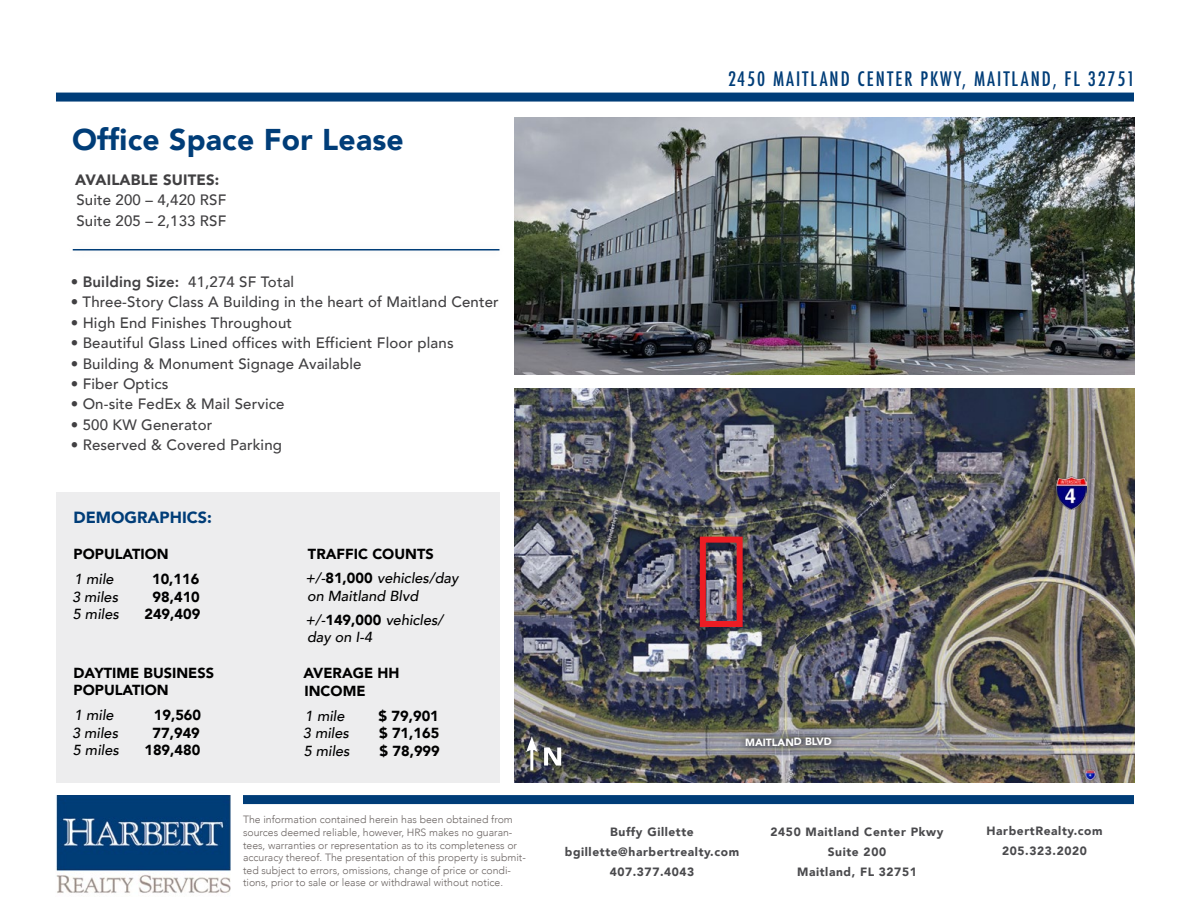
<style>
.page{position:relative;width:1188px;height:918px;background:#fff}
.page>*{position:absolute;margin:0;border:0;box-sizing:border-box;transform-origin:0 0}
.t1{font:900 30px "Avenir";letter-spacing:.01em;color:#003d78}
.t2{font:500 condensed 19.5px "Futura";letter-spacing:.1em;color:#003d78}
.t3{font:900 16.2px "Avenir";color:#003d78}
.t4{font:500 15px/20.4px "Avenir";letter-spacing:.01em;color:#414042}
.t5{font:900 15px "Avenir";letter-spacing:.01em;color:#414042}
.t6{font:900 14.55px/17.4px "Avenir";color:#000}
.t7{font:italic 500 14.55px/23.9px "Avenir";color:#000}
.t8{font:900 12px/19.6px "Avenir";letter-spacing:.05em;color:#4a4a4d;text-align:center}
.t9{font:300 10.5px/12.6px "Avenir";color:#6a6361}
.t10{font:900 10.5px "Avenir";letter-spacing:-.005em;color:#fff}
.s1{font-weight:800}
.s2{font-weight:500;font-style:italic}
.s3{font-weight:900;font-style:normal}
</style>
<div class="page">
<img style="left:514px;top:389px;width:621px;height:394px">
<div style="left:243px;top:795px;width:891px;height:9px;background:#003d78"></div>
<img style="left:56px;top:795px;width:174px;height:98px">
<div style="left:56px;top:93px;width:1078px;height:9px;background:#003d78"></div>
<svg style="left:544px;top:747px;width:17px;height:19px"></svg>
<hr style="left:530px;top:747px;width:3px;height:24px;background:#fff">
<svg style="left:526px;top:736px;width:12px;height:16px"></svg>
<img style="left:1056px;top:476px;width:31px;height:33px">
<svg style="left:737px;top:729px;width:102px;height:25px;background:#7f7f83"></svg>
<div style="left:56px;top:493px;width:444px;height:290px;background:#ededee"></div>
<div style="left:690px;top:527px;width:63px;height:110px;background:#000;opacity:.14"></div>
<div style="left:700px;top:537px;width:43px;height:90px;border:6px solid #ed1d24"></div>
<hr style="left:73px;top:249px;width:427px;height:1px;background:#003d78">
<img style="left:514px;top:117px;width:621px;height:257px">
<h1 class="t1" style="left:72px;top:113px;width:333px">Office Space For Lease</h1>
<h3 class="t5" style="left:75px;top:167px;width:145px">AVAILABLE SUITES:</h3>
<h3 class="t4" style="left:76px;top:189px;width:152px">Suite 200 – 4,420 RSF<br>Suite 205 – 2,133 RSF</h3>
<h3 class="t4" style="left:71px;top:271px;width:225px">• <span class="s1">Building Size:</span> 41,274 SF Total</h3>
<h3 class="t4" style="left:71px;top:291px;width:430px">• Three-Story Class A Building in the heart of Maitland Center</h3>
<h3 class="t4" style="left:71px;top:312px;width:223px">• High End Finishes Throughout</h3>
<h3 class="t4" style="left:71px;top:332px;width:385px">• Beautiful Glass Lined offices with Efficient Floor plans</h3>
<h3 class="t4" style="left:71px;top:352px;width:292px">• Building &amp; Monument Signage Available</h3>
<h3 class="t4" style="left:71px;top:373px;width:99px">• Fiber Optics</h3>
<h3 class="t4" style="left:71px;top:393px;width:215px">• On-site FedEx &amp; Mail Service</h3>
<h3 class="t4" style="left:71px;top:414px;width:143px">• 500 KW Generator</h3>
<h3 class="t4" style="left:71px;top:434px;width:213px">• Reserved &amp; Covered Parking</h3>
<h3 class="t3" style="left:74px;top:503px;width:140px">DEMOGRAPHICS:</h3>
<h3 class="t6" style="left:74px;top:545px;width:97px">POPULATION</h3>
<h3 class="t7" style="left:74px;top:568px;width:41px">1 mile</h3>
<h3 class="t6" style="left:152px;top:570px;width:49px">10,116</h3>
<h3 class="t7" style="left:72px;top:585px;width:48px">3 miles</h3>
<h3 class="t6" style="left:153px;top:588px;width:49px">98,410</h3>
<h3 class="t7" style="left:73px;top:603px;width:48px">5 miles</h3>
<h3 class="t6" style="left:144px;top:605px;width:57px">249,409</h3>
<h3 class="t6" style="left:74px;top:664px;width:142px">DAYTIME BUSINESS<br>POPULATION</h3>
<h3 class="t7" style="left:74px;top:704px;width:41px">1 mile</h3>
<h3 class="t6" style="left:154px;top:706px;width:49px">19,560</h3>
<h3 class="t7" style="left:72px;top:721px;width:48px">3 miles</h3>
<h3 class="t6" style="left:153px;top:724px;width:49px">77,949</h3>
<h3 class="t7" style="left:73px;top:738px;width:48px">5 miles</h3>
<h3 class="t6" style="left:144px;top:741px;width:57px">189,480</h3>
<h3 class="t6" style="left:306px;top:542px;width:154px;line-height:23.9px">TRAFFIC COUNTS <span class="s2">+/-</span>81,000 <span class="s2">vehicles/day</span></h3>
<h3 class="t7" style="left:306px;top:584px;width:139px">on Maitland Blvd +/-<span class="s3">149,000</span> vehicles/</h3>
<h3 class="t7" style="left:307px;top:625px;width:67px">day on I-4</h3>
<h3 class="t6" style="left:303px;top:664px;width:98px">AVERAGE HH<br>INCOME</h3>
<h3 class="t7" style="left:305px;top:704px;width:41px">1 mile</h3>
<h3 class="t6" style="left:379px;top:707px;width:62px">$ 79,901</h3>
<h3 class="t7" style="left:303px;top:721px;width:48px">3 miles</h3>
<h3 class="t6" style="left:379px;top:724px;width:62px">$ 71,165</h3>
<h3 class="t7" style="left:304px;top:739px;width:48px">5 miles</h3>
<h3 class="t6" style="left:380px;top:742px;width:62px">$ 78,999</h3>
<h2 class="t2" style="left:728px;top:67px;width:408px">2450 MAITLAND CENTER PKWY, MAITLAND, FL 32751</h2>
<p class="t10" style="left:745px;top:733px;width:88px">MAITLAND BLVD</p>
<p class="t9" style="left:243px;top:814px;width:284px">The information contained herein has been obtained from sources deemed reliable, however, HRS makes no guaran&shy;tees, warranties or representation as to its completeness or accuracy thereof. The presentation of this property is submit&shy;ted subject to errors, omissions, change of price or condi&shy;tions, prior to sale or lease or withdrawal without notice.</p>
<p class="t8" style="left:987px;top:821px;width:118px">HarbertRealty.com<br>205.323.2020</p>
<p class="t8" style="left:565px;top:822px;width:176px">Buffy Gillette bgillette@harbertrealty.com<br>407.377.4043</p>
<p class="t8" style="left:771px;top:822px;width:174px">2450 Maitland Center Pkwy<br>Suite 200<br>Maitland, FL 32751</p>
</div>
